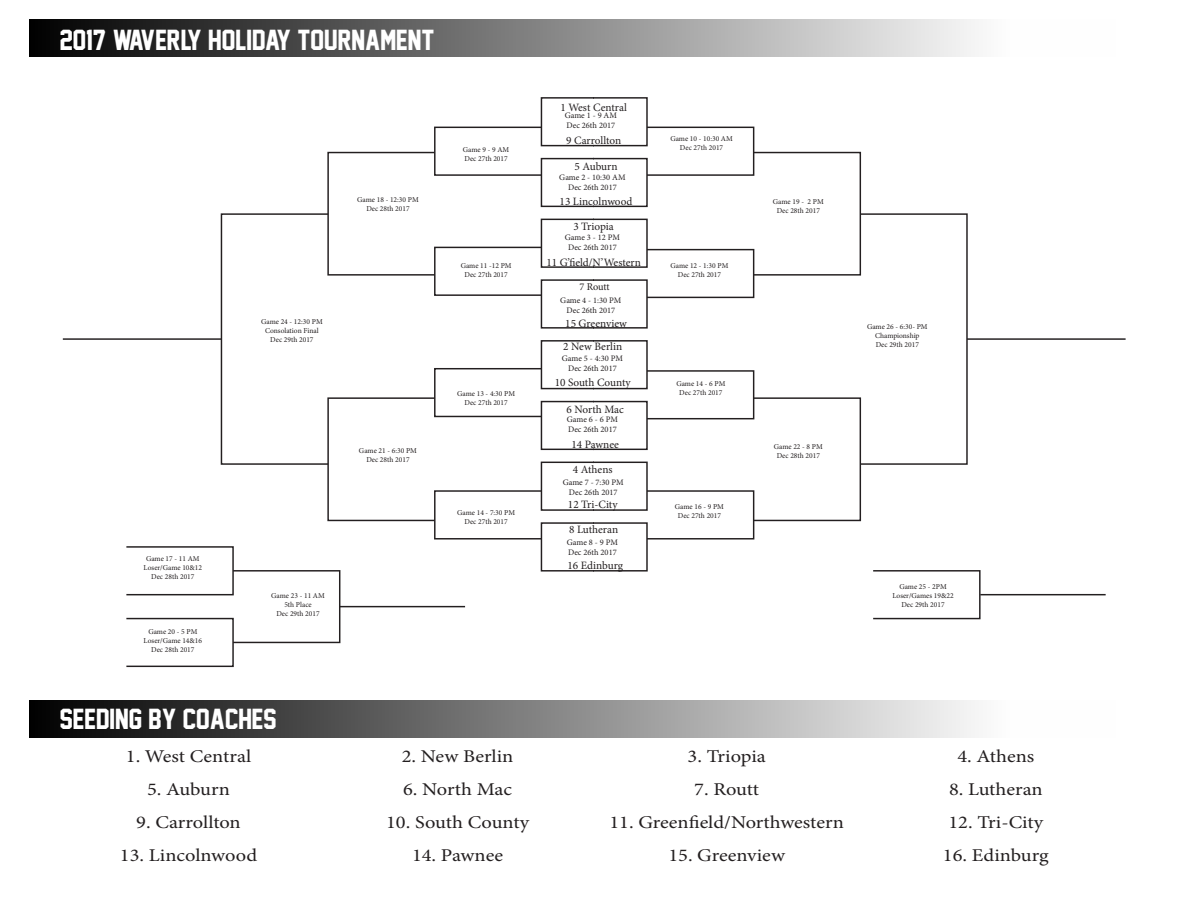
<style>
.page{position:relative;width:1188px;height:918px;background:#fff}
.page>*{position:absolute;margin:0;border:0;box-sizing:border-box;transform-origin:0 0}
.t1{font:26.4px "Jersey M54";color:#fff}
.t2{font:18px "Minion Pro";color:#231f20;scale:1.13 1}
.t3{font:11.25px/24.3px "Minion Pro";color:#231f20;text-align:center}
.t4{font:10.35px "Minion Pro";letter-spacing:-.01em;color:#231f20}
.t5{font:8.4px/10.1px "Minion Pro";color:#231f20;text-align:center}
.t6{font:7.5px/9px "Minion Pro";color:#231f20;text-align:center}
</style>
<div class="page">
<div style="left:29px;top:20px;width:1087px;height:37px;background:linear-gradient(to right,#030303,#fff)"></div>
<div style="left:434px;top:490px;width:108px;height:50px;border:1px solid #231f20"></div>
<div style="left:434px;top:368px;width:108px;height:49px;border:1px solid #231f20"></div>
<div style="left:434px;top:247px;width:108px;height:49px;border:1px solid #231f20"></div>
<div style="left:434px;top:127px;width:108px;height:49px;border:1px solid #231f20"></div>
<div style="left:327px;top:397px;width:109px;height:124px;border:1px solid #231f20"></div>
<div style="left:327px;top:152px;width:109px;height:124px;border:1px solid #231f20"></div>
<div style="left:221px;top:213px;width:108px;height:252px;border:1px solid #231f20"></div>
<hr style="left:63px;top:338px;width:158px;height:2px;background:#231f20">
<div style="left:232px;top:570px;width:108px;height:73px;border:1px solid #231f20"></div>
<hr style="left:340px;top:606px;width:125px;height:1px;background:#231f20">
<div style="left:126px;top:546px;width:108px;height:49px;border:1px solid #231f20"></div>
<div style="left:126px;top:618px;width:108px;height:49px;border:1px solid #231f20"></div>
<svg style="left:541px;top:97px;width:107px;height:49px"></svg>
<svg style="left:541px;top:158px;width:107px;height:49px"></svg>
<svg style="left:541px;top:219px;width:107px;height:49px"></svg>
<svg style="left:541px;top:279px;width:107px;height:50px"></svg>
<svg style="left:541px;top:340px;width:107px;height:49px"></svg>
<svg style="left:541px;top:462px;width:107px;height:49px"></svg>
<svg style="left:541px;top:522px;width:107px;height:50px"></svg>
<div style="left:646px;top:127px;width:108px;height:49px;border:1px solid #231f20"></div>
<div style="left:646px;top:249px;width:108px;height:49px;border:1px solid #231f20"></div>
<div style="left:646px;top:370px;width:108px;height:49px;border:1px solid #231f20"></div>
<div style="left:646px;top:490px;width:108px;height:50px;border:1px solid #231f20"></div>
<div style="left:753px;top:152px;width:108px;height:124px;border:1px solid #231f20"></div>
<div style="left:753px;top:397px;width:108px;height:124px;border:1px solid #231f20"></div>
<div style="left:860px;top:213px;width:108px;height:252px;border:1px solid #231f20"></div>
<hr style="left:967px;top:338px;width:159px;height:2px;background:#231f20">
<div style="left:872px;top:570px;width:109px;height:49px;border:1px solid #231f20"></div>
<hr style="left:980px;top:594px;width:126px;height:1px;background:#231f20">
<svg style="left:541px;top:401px;width:107px;height:49px"></svg>
<div style="left:29px;top:700px;width:1087px;height:38px;background:linear-gradient(to right,#030303,#fff)"></div>
<h1 class="t1" style="left:60px;top:26px;width:376px">2017 WAVERLY HOLIDAY TOURNAMENT</h1>
<p class="t6" style="left:144px;top:554px;width:60px">Game 17 - 11 AM<br>Loser/Game 10&amp;12<br>Dec 28th 2017</p>
<p class="t6" style="left:144px;top:627px;width:60px">Game 20 - 5 PM<br>Loser/Game 14&amp;16<br>Dec 28th 2017</p>
<p class="t6" style="left:357px;top:195px;width:63px">Game 18 - 12:30 PM<br>Dec 28th 2017</p>
<p class="t6" style="left:261px;top:317px;width:63px">Game 24 - 12:30 PM<br>Consolation Final<br>Dec 29th 2017</p>
<p class="t6" style="left:359px;top:446px;width:59px">Game 21 - 6:30 PM<br>Dec 28th 2017</p>
<p class="t6" style="left:271px;top:591px;width:55px">Game 23 - 11 AM<br>5th Place<br>Dec 29th 2017</p>
<p class="t6" style="left:463px;top:145px;width:48px;text-align:left">Game 9 - 9 AM<br>Dec 27th 2017</p>
<p class="t6" style="left:461px;top:261px;width:52px">Game 11 -12 PM<br>Dec 27th 2017</p>
<p class="t6" style="left:457px;top:389px;width:59px">Game 13 - 4:30 PM<br>Dec 27th 2017</p>
<p class="t6" style="left:457px;top:508px;width:59px">Game 14 - 7:30 PM<br>Dec 27th 2017</p>
<h3 class="t3" style="left:560px;top:95px;width:68px">1 West Central</h3>
<h3 class="t3" style="left:566px;top:129px;width:57px">9 Carrollton</h3>
<h3 class="t3" style="left:575px;top:154px;width:45px">5 Auburn</h3>
<h3 class="t3" style="left:560px;top:190px;width:74px">13 Lincolnwood<br>3 Triopia</h3>
<h3 class="t3" style="left:546px;top:250px;width:96px">11 G’field/N’Western</h3>
<h3 class="t4" style="left:579px;top:280px;width:32px">7 Routt</h3>
<h3 class="t3" style="left:563px;top:312px;width:65px;line-height:23.2px;text-align:left">15 Greenview<br>2 New Berlin</h3>
<h3 class="t3" style="left:555px;top:371px;width:78px">10 South County</h3>
<h3 class="t3" style="left:566px;top:398px;width:59px">6 North Mac</h3>
<h3 class="t3" style="left:571px;top:432px;width:49px">14 Pawnee</h3>
<h3 class="t3" style="left:573px;top:457px;width:41px">4 Athens</h3>
<h3 class="t3" style="left:568px;top:492px;width:51px">12 Tri-City</h3>
<h3 class="t3" style="left:569px;top:517px;width:50px">8 Lutheran</h3>
<h3 class="t3" style="left:567px;top:554px;width:57px">16 Edinburg</h3>
<p class="t5" style="left:565px;top:111px;width:54px;text-align:left">Game 1 - 9 AM<br>Dec 26th 2017</p>
<p class="t5" style="left:559px;top:172px;width:68px">Game 2 - 10:30 AM<br>Dec 26th 2017</p>
<p class="t5" style="left:565px;top:232px;width:57px">Game 3 - 12 PM<br>Dec 26th 2017</p>
<p class="t5" style="left:560px;top:295px;width:63px">Game 4 - 1:30 PM<br>Dec 26th 2017</p>
<p class="t5" style="left:562px;top:354px;width:63px">Game 5 - 4:30 PM<br>Dec 26th 2017</p>
<p class="t5" style="left:567px;top:415px;width:53px;text-align:left">Game 6 - 6 PM<br>Dec 26th 2017</p>
<p class="t5" style="left:563px;top:477px;width:63px">Game 7 - 7:30 PM<br>Dec 26th 2017</p>
<p class="t5" style="left:567px;top:537px;width:53px;text-align:left">Game 8 - 9 PM<br>Dec 26th 2017</p>
<p class="t6" style="left:670px;top:135px;width:64px">Game 10 - 10:30 AM<br>Dec 27th 2017</p>
<p class="t6" style="left:670px;top:261px;width:59px">Game 12 - 1:30 PM<br>Dec 27th 2017</p>
<p class="t6" style="left:676px;top:380px;width:51px">Game 14 - 6 PM<br>Dec 27th 2017</p>
<p class="t6" style="left:675px;top:502px;width:51px">Game 16 - 9 PM<br>Dec 27th 2017</p>
<p class="t6" style="left:773px;top:198px;width:52px">Game 19 - 2 PM<br>Dec 28th 2017</p>
<p class="t6" style="left:774px;top:443px;width:51px">Game 22 - 8 PM<br>Dec 28th 2017</p>
<h1 class="t1" style="left:60px;top:704px;width:218px">SEEDING BY COACHES</h1>
<h2 class="t2" style="left:126px;top:744px;width:112px">1. West Central</h2>
<h2 class="t2" style="left:147px;top:777px;width:75px">5. Auburn</h2>
<h2 class="t2" style="left:136px;top:810px;width:94px">9. Carrollton</h2>
<h2 class="t2" style="left:120px;top:843px;width:123px">13. Lincolnwood</h2>
<h2 class="t2" style="left:402px;top:744px;width:100px">2. New Berlin</h2>
<h2 class="t2" style="left:403px;top:777px;width:98px">6. North Mac</h2>
<h2 class="t2" style="left:386px;top:810px;width:128px">10. South County</h2>
<h2 class="t2" style="left:412px;top:843px;width:82px">14. Pawnee</h2>
<h2 class="t2" style="left:688px;top:744px;width:71px">3. Triopia</h2>
<h2 class="t2" style="left:694px;top:777px;width:59px">7. Routt</h2>
<h2 class="t2" style="left:610px;top:810px;width:209px">11. Greenfield/Northwestern</h2>
<h2 class="t2" style="left:668px;top:843px;width:105px">15. Greenview</h2>
<p class="t6" style="left:867px;top:323px;width:62px">Game 26 - 6:30- PM<br>Championship<br>Dec 29th 2017</p>
<p class="t6" style="left:892px;top:582px;width:63px">Game 25 - 2PM<br>Loser/Games 19&amp;22<br>Dec 29th 2017</p>
<h2 class="t2" style="left:957px;top:744px;width:69px">4. Athens</h2>
<h2 class="t2" style="left:949px;top:777px;width:84px">8. Lutheran</h2>
<h2 class="t2" style="left:948px;top:810px;width:85px">12. Tri-City</h2>
<h2 class="t2" style="left:943px;top:843px;width:95px">16. Edinburg</h2>
</div>
